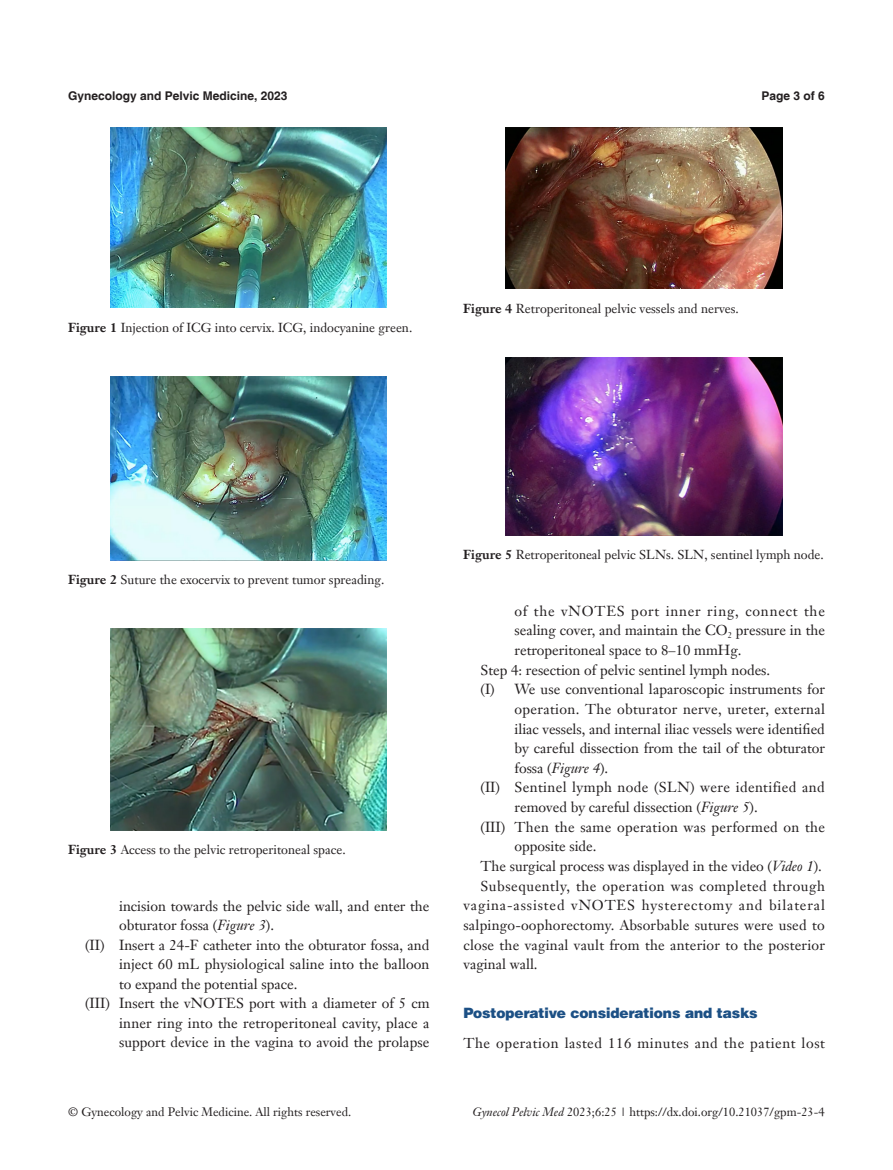
<style>
.page{position:relative;width:893px;height:1170px;background:#fff}
.page>*{position:absolute;margin:0;border:0;box-sizing:border-box;transform-origin:0 0}
.t1{font:14.25px "Janson Text LT";letter-spacing:.005em;color:#231f20}
.t2{font:14.25px "Janson Text LT";letter-spacing:.025em;color:#231f20}
.t3{font:14.25px "Janson Text LT";letter-spacing:.04em;color:#231f20}
.t4{font:14.25px "Janson Text LT";letter-spacing:.06em;color:#231f20}
.t5{font:14.25px "Janson Text LT";letter-spacing:.055em;color:#231f20}
.t6{font:900 14.25px "Helvetica";color:#1c5085}
.t7{font:12.75px "Janson Text LT";color:#231f20}
.t8{font:12px "Janson Text LT";color:#231f20}
.t9{font:700 12px "Helvetica";color:#231f20}
.s1{font-weight:700}
.s2{font-style:italic}
</style>
<div class="page">
<img style="left:111px;top:128px;width:276px;height:180px">
<img style="left:506px;top:128px;width:276px;height:161px">
<img style="left:111px;top:376px;width:276px;height:184px">
<img style="left:506px;top:357px;width:276px;height:178px">
<img style="left:111px;top:628px;width:276px;height:202px">
<p class="t9" style="left:68px;top:88px;width:221px">Gynecology and Pelvic Medicine, 2023</p>
<p class="t9" style="left:762px;top:88px;width:65px">Page 3 of 6</p>
<p class="t7" style="left:68px;top:319px;width:346px"><span class="s1">Figure 1</span> Injection of ICG into cervix. ICG, indocyanine green.</p>
<p class="t7" style="left:463px;top:300px;width:277px"><span class="s1">Figure 4</span> Retroperitoneal pelvic vessels and nerves.</p>
<p class="t7" style="left:68px;top:572px;width:318px"><span class="s1">Figure 2</span> Suture the exocervix to prevent tumor spreading.</p>
<p class="t7" style="left:68px;top:841px;width:279px"><span class="s1">Figure 3</span> Access to the pelvic retroperitoneal space.</p>
<p class="t1" style="left:119px;top:896px;width:312px">incision towards the pelvic side wall, and enter the</p>
<p class="t1" style="left:119px;top:916px;width:156px">obturator fossa (<span class="s2">Figure 3</span>).</p>
<p class="t1" style="left:85px;top:935px;width:346px">(II) Insert a 24-F catheter into the obturator fossa, and</p>
<p class="t1" style="left:119px;top:955px;width:312px">inject 60 mL physiological saline into the balloon</p>
<p class="t1" style="left:119px;top:974px;width:180px">to expand the potential space.</p>
<p class="t1" style="left:85px;top:994px;width:346px">(III) Insert the vNOTES port with a diameter of 5 cm</p>
<p class="t1" style="left:119px;top:1013px;width:312px">inner ring into the retroperitoneal cavity, place a</p>
<p class="t1" style="left:119px;top:1033px;width:312px">support device in the vagina to avoid the prolapse</p>
<p class="t7" style="left:463px;top:546px;width:362px"><span class="s1">Figure 5</span> Retroperitoneal pelvic SLNs. SLN, sentinel lymph node.</p>
<p class="t5" style="left:514px;top:601px;width:312px">of the vNOTES port inner ring, connect the</p>
<p class="t1" style="left:514px;top:621px;width:312px">sealing cover, and maintain the CO<sub>2</sub> pressure in the</p>
<p class="t1" style="left:514px;top:641px;width:228px">retroperitoneal space to 8–10 mmHg.</p>
<p class="t1" style="left:480px;top:660px;width:291px">Step 4: resection of pelvic sentinel lymph nodes.</p>
<p class="t1" style="left:480px;top:680px;width:346px">(I) We use conventional laparoscopic instruments for</p>
<p class="t2" style="left:514px;top:699px;width:312px">operation. The obturator nerve, ureter, external</p>
<p class="t1" style="left:514px;top:719px;width:312px">iliac vessels, and internal iliac vessels were identified</p>
<p class="t1" style="left:514px;top:739px;width:312px">by careful dissection from the tail of the obturator</p>
<p class="t1" style="left:514px;top:758px;width:95px">fossa (<span class="s2">Figure 4</span>).</p>
<p class="t2" style="left:480px;top:778px;width:346px">(II) Sentinel lymph node (SLN) were identified and</p>
<p class="t1" style="left:514px;top:798px;width:245px">removed by careful dissection (<span class="s2">Figure 5</span>).</p>
<p class="t2" style="left:480px;top:817px;width:346px">(III) Then the same operation was performed on the</p>
<p class="t1" style="left:514px;top:837px;width:84px">opposite side.</p>
<p class="t1" style="left:480px;top:857px;width:343px">The surgical process was displayed in the video (<span class="s2">Video 1</span>).</p>
<p class="t3" style="left:480px;top:876px;width:346px">Subsequently, the operation was completed through</p>
<p class="t4" style="left:463px;top:896px;width:363px">vagina-assisted vNOTES hysterectomy and bilateral</p>
<p class="t1" style="left:463px;top:915px;width:363px">salpingo-oophorectomy. Absorbable sutures were used to</p>
<p class="t1" style="left:463px;top:935px;width:363px">close the vaginal vault from the anterior to the posterior</p>
<p class="t1" style="left:463px;top:955px;width:76px">vaginal wall.</p>
<p class="t6" style="left:463px;top:1004px;width:295px">Postoperative considerations and tasks</p>
<p class="t3" style="left:463px;top:1033px;width:363px">The operation lasted 116 minutes and the patient lost</p>
<p class="t8" style="left:68px;top:1104px;width:284px">© Gynecology and Pelvic Medicine. All rights reserved.</p>
<p class="t8" style="left:473px;top:1104px;width:354px"><span class="s2">Gynecol Pelvic Med</span> 2023;6:25 | https://dx.doi.org/10.21037/gpm-23-4</p>
</div>
